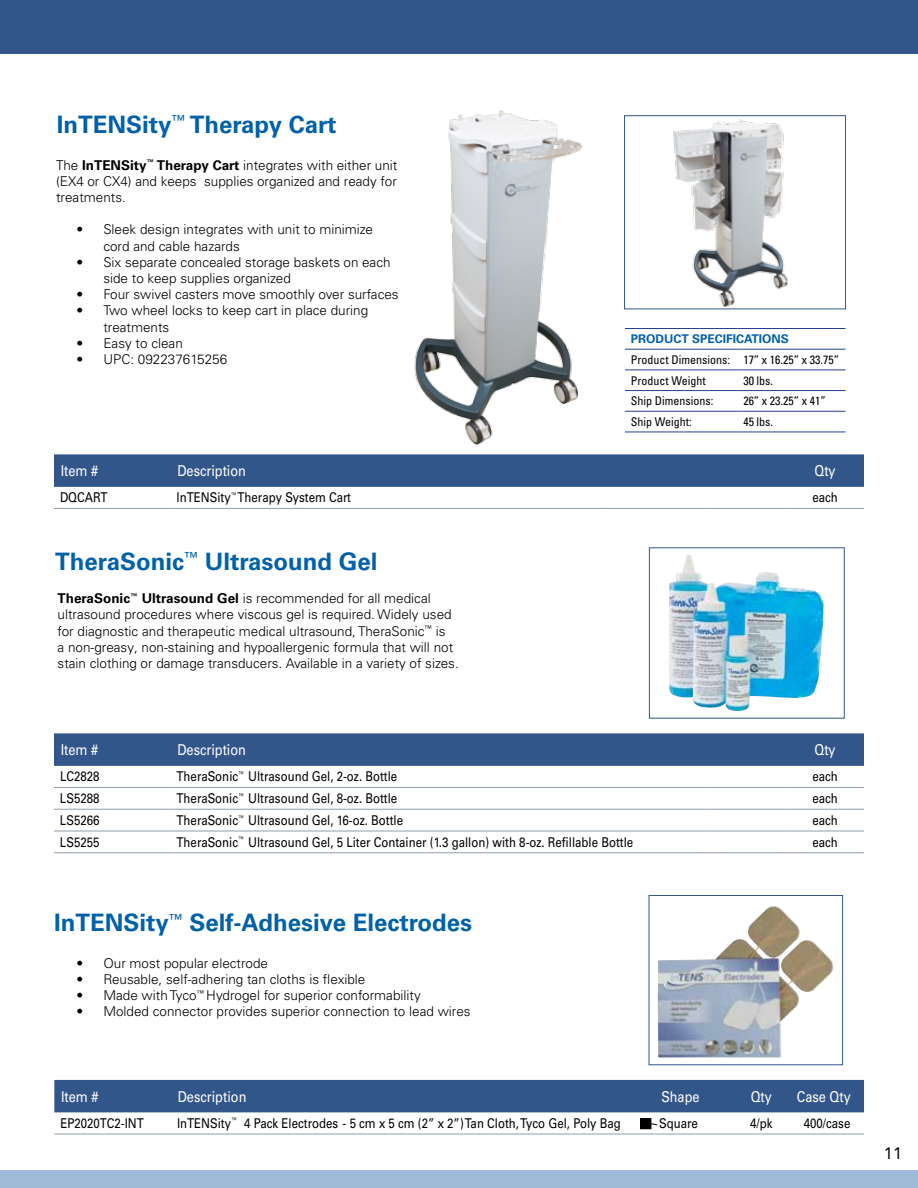
<style>
.page{position:relative;width:918px;height:1188px;background:#fff}
.page>*{position:absolute;margin:0;border:0;box-sizing:border-box;transform-origin:0 0}
.t1{font:700 24px "Univers LT Pro 65";color:#0061a8}
.t2{font:16.5px "Avenir";color:#000}
.t3{font:15px "Univers LT Pro 55 Roman";color:#fff;scale:.85 1}
.t4{font:300 13.5px/16.2px "Univers LT Pro 45";color:#000}
.t5{font:13.5px "Univers LT Pro 55 Roman";color:#000;scale:.85 1}
.t6{font:condensed 12px/20.7px "Univers LT Pro";color:#000}
.t7{font:700 12px "Univers LT Pro 65";color:#0061a8}
.s1{font-family:"Univers LT Pro 65";font-weight:700}
</style>
<div class="page">
<div style="left:0;top:0;width:918px;height:53px;background:#32558a"></div>
<div style="left:0;top:1171px;width:918px;height:17px;background:#9fb9d8"></div>
<div style="left:54px;top:454px;width:810px;height:33px;background:#32558a"></div>
<hr style="left:54px;top:508px;width:117px;height:1px;background:#919dab">
<hr style="left:171px;top:508px;width:436px;height:1px;background:#919dab">
<hr style="left:607px;top:508px;width:99px;height:1px;background:#919dab">
<hr style="left:706px;top:508px;width:80px;height:1px;background:#919dab">
<hr style="left:786px;top:508px;width:78px;height:1px;background:#919dab">
<div style="left:54px;top:733px;width:810px;height:33px;background:#32558a"></div>
<hr style="left:54px;top:787px;width:117px;height:1px;background:#919dab">
<hr style="left:171px;top:787px;width:436px;height:1px;background:#919dab">
<hr style="left:607px;top:787px;width:99px;height:1px;background:#919dab">
<hr style="left:706px;top:787px;width:80px;height:1px;background:#919dab">
<hr style="left:786px;top:787px;width:78px;height:1px;background:#919dab">
<hr style="left:54px;top:809px;width:117px;height:1px;background:#919dab">
<hr style="left:171px;top:809px;width:436px;height:1px;background:#919dab">
<hr style="left:607px;top:809px;width:99px;height:1px;background:#919dab">
<hr style="left:706px;top:809px;width:80px;height:1px;background:#919dab">
<hr style="left:786px;top:809px;width:78px;height:1px;background:#919dab">
<hr style="left:54px;top:831px;width:117px;height:1px;background:#919dab">
<hr style="left:171px;top:831px;width:436px;height:1px;background:#919dab">
<hr style="left:607px;top:831px;width:99px;height:1px;background:#919dab">
<hr style="left:706px;top:831px;width:80px;height:1px;background:#919dab">
<hr style="left:786px;top:831px;width:78px;height:1px;background:#919dab">
<hr style="left:54px;top:853px;width:117px;height:1px;background:#919dab">
<hr style="left:171px;top:853px;width:436px;height:1px;background:#919dab">
<hr style="left:607px;top:853px;width:99px;height:1px;background:#919dab">
<hr style="left:706px;top:853px;width:80px;height:1px;background:#919dab">
<hr style="left:786px;top:853px;width:78px;height:1px;background:#919dab">
<div style="left:649px;top:895px;width:194px;height:170px;border:1px solid #32558a"></div>
<img style="left:658px;top:906px;width:176px;height:152px">
<img style="left:414px;top:110px;width:169px;height:336px">
<div style="left:624px;top:115px;width:222px;height:194px;background:#fff;border:1px solid #32558a"></div>
<img style="left:671px;top:115px;width:122px;height:193px">
<div style="left:641px;top:1119px;width:10px;height:10px;background:#000"></div>
<div style="left:640px;top:1118px;width:11px;height:11px;border:1px solid #000"></div>
<svg style="left:649px;top:1124px;width:8px;height:2px"></svg>
<img style="left:669px;top:555px;width:155px;height:157px">
<hr style="left:625px;top:328px;width:112px;height:1px;background:#25408f">
<hr style="left:737px;top:328px;width:109px;height:1px;background:#25408f">
<hr style="left:625px;top:349px;width:112px;height:1px;background:#25408f">
<hr style="left:737px;top:349px;width:109px;height:1px;background:#25408f">
<hr style="left:625px;top:370px;width:112px;height:1px;background:#25408f">
<hr style="left:737px;top:370px;width:109px;height:1px;background:#25408f">
<hr style="left:625px;top:390px;width:112px;height:1px;background:#25408f">
<hr style="left:737px;top:390px;width:109px;height:1px;background:#25408f">
<hr style="left:625px;top:411px;width:112px;height:1px;background:#25408f">
<hr style="left:737px;top:411px;width:109px;height:1px;background:#25408f">
<hr style="left:625px;top:432px;width:112px;height:1px;background:#25408f">
<hr style="left:737px;top:432px;width:109px;height:1px;background:#25408f">
<div style="left:54px;top:1080px;width:810px;height:32px;background:#32558a"></div>
<hr style="left:54px;top:1134px;width:117px;height:1px;background:#919dab">
<hr style="left:171px;top:1134px;width:458px;height:1px;background:#919dab">
<hr style="left:629px;top:1134px;width:103px;height:1px;background:#919dab">
<hr style="left:732px;top:1134px;width:58px;height:1px;background:#919dab">
<hr style="left:790px;top:1134px;width:74px;height:1px;background:#919dab">
<h1 class="t1" style="left:57px;top:111px;width:281px">InTENSity<sup>™</sup> Therapy Cart</h1>
<p class="t4" style="left:56px;top:157px;width:343px;text-align:justify">The <span class="s1">InTENSity</span><sup>™</sup> <span class="s1">Therapy Cart</span> integrates with either unit (EX4 or CX4) and keeps supplies organized and ready for treatments.</p>
<p class="t4" style="left:103px;top:222px;width:271px;text-indent:-27px">• Sleek design integrates with unit to minimize cord and cable hazards</p>
<p class="t4" style="left:103px;top:254px;width:289px;text-indent:-27px">• Six separate concealed storage baskets on each side to keep supplies organized</p>
<p class="t4" style="left:76px;top:286px;width:324px">• Four swivel casters move smoothly over surfaces</p>
<p class="t4" style="left:103px;top:303px;width:266px;text-indent:-27px">• Two wheel locks to keep cart in place during treatments</p>
<p class="t4" style="left:76px;top:335px;width:108px">• Easy to clean</p>
<p class="t4" style="left:76px;top:351px;width:152px">• UPC: 092237615256</p>
<p class="t7" style="left:631px;top:332px;width:159px">PRODUCT SPECIFICATIONS</p>
<p class="t6" style="left:631px;top:349px;width:210px">Product Dimensions: 17” x 16.25” x 33.75”<br>Product Weight</p>
<p class="t6" style="left:743px;top:370px;width:31px">30 lbs.</p>
<p class="t6" style="left:631px;top:390px;width:84px">Ship Dimensions:</p>
<p class="t6" style="left:743px;top:390px;width:84px">26” x 23.25” x 41”</p>
<p class="t6" style="left:631px;top:411px;width:62px">Ship Weight:</p>
<p class="t6" style="left:743px;top:411px;width:31px">45 lbs.</p>
<p class="t3" style="left:61px;top:462px;width:46px">Item #</p>
<p class="t3" style="left:177px;top:462px;width:82px">Description</p>
<p class="t3" style="left:814px;top:462px;width:27px">Qty</p>
<p class="t5" style="left:60px;top:490px;width:57px">DQCART</p>
<p class="t5" style="left:177px;top:490px;width:207px">InTENSity<sup>™</sup>Therapy System Cart</p>
<p class="t5" style="left:812px;top:490px;width:32px">each</p>
<h1 class="t1" style="left:55px;top:547px;width:324px">TheraSonic<sup>™</sup> Ultrasound Gel</h1>
<p class="t4" style="left:58px;top:590px;width:403px"><span class="s1">TheraSonic</span><sup>™</sup> <span class="s1">Ultrasound Gel</span> is recommended for all medical ultrasound procedures where viscous gel is required. Widely used for diagnostic and therapeutic medical ultrasound, TheraSonic<sup>™</sup> is<br>a non-greasy, non-staining and hypoallergenic formula that will not stain clothing or damage transducers. Available in a variety of sizes.</p>
<p class="t3" style="left:61px;top:741px;width:46px">Item #</p>
<p class="t3" style="left:177px;top:741px;width:82px">Description</p>
<p class="t3" style="left:814px;top:741px;width:27px">Qty</p>
<p class="t5" style="left:60px;top:769px;width:48px">LC2828</p>
<p class="t5" style="left:177px;top:769px;width:261px">TheraSonic<sup>™</sup> Ultrasound Gel, 2-oz. Bottle</p>
<p class="t5" style="left:812px;top:769px;width:32px">each</p>
<p class="t5" style="left:60px;top:790px;width:48px">LS5288</p>
<p class="t5" style="left:177px;top:790px;width:261px">TheraSonic<sup>™</sup> Ultrasound Gel, 8-oz. Bottle</p>
<p class="t5" style="left:812px;top:790px;width:32px">each</p>
<p class="t5" style="left:60px;top:812px;width:48px">LS5266</p>
<p class="t5" style="left:177px;top:812px;width:268px">TheraSonic<sup>™</sup> Ultrasound Gel, 16-oz. Bottle</p>
<p class="t5" style="left:812px;top:812px;width:32px">each</p>
<p class="t5" style="left:60px;top:834px;width:48px">LS5255</p>
<p class="t5" style="left:177px;top:834px;width:539px">TheraSonic<sup>™</sup> Ultrasound Gel, 5 Liter Container (1.3 gallon) with 8-oz. Refillable Bottle</p>
<p class="t5" style="left:812px;top:834px;width:32px">each</p>
<h1 class="t1" style="left:54px;top:909px;width:419px">InTENSity<sup>™</sup> Self-Adhesive Electrodes</h1>
<p class="t4" style="left:76px;top:955px;width:193px">• Our most popular electrode</p>
<p class="t4" style="left:76px;top:971px;width:291px">• Reusable, self-adhering tan cloths is flexible</p>
<p class="t4" style="left:76px;top:987px;width:346px">• Made with Tyco<sup>™</sup> Hydrogel for superior conformability</p>
<p class="t4" style="left:76px;top:1003px;width:396px">• Molded connector provides superior connection to lead wires</p>
<p class="t3" style="left:61px;top:1087px;width:46px">Item #</p>
<p class="t3" style="left:178px;top:1087px;width:82px">Description</p>
<p class="t3" style="left:661px;top:1087px;width:47px">Shape</p>
<p class="t3" style="left:751px;top:1087px;width:27px">Qty</p>
<p class="t3" style="left:797px;top:1087px;width:65px">Case Qty</p>
<p class="t5" style="left:60px;top:1115px;width:100px">EP2020TC2-INT</p>
<p class="t5" style="left:177px;top:1115px;width:524px">InTENSity<sup>™</sup> 4 Pack Electrodes - 5 cm x 5 cm (2” x 2”) Tan Cloth, Tyco Gel, Poly Bag</p>
<p class="t5" style="left:659px;top:1115px;width:47px">Square</p>
<p class="t5" style="left:750px;top:1115px;width:28px">4/pk</p>
<p class="t5" style="left:804px;top:1115px;width:56px">400/case</p>
<p class="t2" style="left:884px;top:1143px;width:20px">11</p>
</div>
